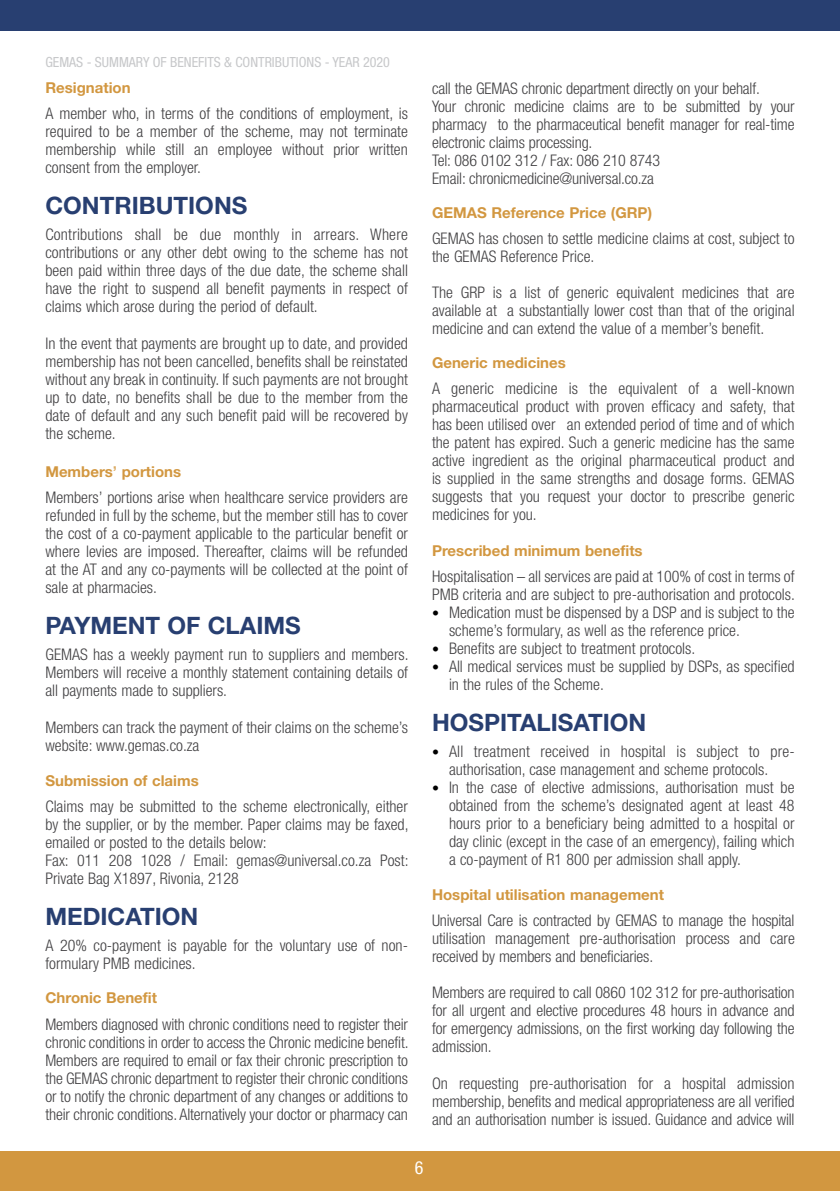
<style>
.page{position:relative;width:840px;height:1191px;background:#fff}
.page>*{position:absolute;margin:0;border:0;box-sizing:border-box;transform-origin:0 0}
.t1{font:700 24px "Helvetica Neue LT Std";color:#283f71}
.t2{font:condensed 18px "Helvetica Neue LT Std";color:#fff}
.t3{font:300 condensed 16px/18px "Helvetica Neue LT Std";color:#414042;text-align:justify}
.t4{font:700 15px "Helvetica Neue LT Std";color:#d29740}
.t5{font:condensed 14px "Helvetica Neue LT Std";color:#c7c8ca}
.s1{color:#daaa63}
.s2{font-weight:400;font-size:14px;color:#000}
.s3{font-size:14px;color:#000}
</style>
<div class="page">
<div style="left:0;top:1151px;width:839px;height:40px;background:#d29740"></div>
<div style="left:0;top:0;width:839px;height:31px;background:#283f71"></div>
<p class="t5" style="left:45px;top:54px;width:346px">GEMAS - SUMMARY OF BENEFITS &amp; CONTRIBUTIONS - YEAR 2020</p>
<p class="t4" style="left:45px;top:78px;width:87px">Resignation</p>
<p class="t3" style="left:45px;top:104px;width:364px">A member who, in terms of the conditions of employment, is required to be a member of the scheme, may not terminate membership while still an employee without prior written consent from the employer.</p>
<h1 class="t1" style="left:45px;top:191px;width:203px">CONTRIBUTIONS</h1>
<p class="t3" style="left:45px;top:225px;width:364px">Contributions shall be due monthly in arrears. Where contributions or any other debt owing to the scheme has not been paid within three days of the due date, the scheme shall have the right to suspend all benefit payments in respect of claims which arose during the period of default.</p>
<p class="t3" style="left:45px;top:334px;width:364px">In the event that payments are brought up to date, and provided membership has not been cancelled, benefits shall be reinstated without any break in continuity. If such payments are not brought up to date, no benefits shall be due to the member from the date of default and any such benefit paid will be recovered by the scheme.</p>
<p class="t4" style="left:45px;top:462px;width:137px">Members<span class="s1">’</span> portions</p>
<p class="t3" style="left:45px;top:488px;width:364px">Members’ portions arise when healthcare service providers are refunded in full by the scheme, but the member still has to cover the cost of a co-payment applicable to the particular benefit or where levies are imposed. Thereafter, claims will be refunded at the AT and any co-payments will be collected at the point of sale at pharmacies.</p>
<h1 class="t1" style="left:45px;top:611px;width:257px">PAYMENT OF CLAIMS</h1>
<p class="t3" style="left:45px;top:645px;width:364px">GEMAS has a weekly payment run to suppliers and members.<br>Members will receive a monthly statement containing details of all payments made to suppliers.</p>
<p class="t3" style="left:45px;top:718px;width:364px">Members can track the payment of their claims on the scheme’s website: www.gemas.co.za</p>
<p class="t4" style="left:45px;top:771px;width:155px">Submission of claims</p>
<p class="t3" style="left:45px;top:797px;width:364px;text-align:left">Claims may be submitted to the scheme electronically, either by the supplier, or by the member. Paper claims may be faxed, emailed or posted to the details below:<br>Fax: 011 208 1028 / Email: gemas@universal.co.za Post:<br>Private Bag X1897, Rivonia, 2128</p>
<h1 class="t1" style="left:45px;top:901px;width:154px">MEDICATION</h1>
<p class="t3" style="left:45px;top:936px;width:364px">A 20% co-payment is payable for the voluntary use of non&shy;formulary PMB medicines.</p>
<p class="t4" style="left:45px;top:988px;width:113px">Chronic Benefit</p>
<p class="t3" style="left:45px;top:1014px;width:364px">Members diagnosed with chronic conditions need to register their chronic conditions in order to access the Chronic medicine benefit.<br>Members are required to email or fax their chronic prescription to the GEMAS chronic department to register their chronic conditions or to notify the chronic department of any changes or additions to their chronic conditions. Alternatively your doctor or pharmacy can</p>
<p class="t3" style="left:432px;top:79px;width:364px;text-align:left">call the GEMAS chronic department directly on your behalf.<br>Your chronic medicine claims are to be submitted by your pharmacy to the pharmaceutical benefit manager for real-time electronic claims processing.<br>Tel: 086 0102 312 / Fax: 086 210 8743<br>Email: chronicmedicine@universal.co.za</p>
<p class="t4" style="left:432px;top:203px;width:221px">GEMAS Reference Price (GRP)</p>
<p class="t3" style="left:432px;top:229px;width:364px">GEMAS has chosen to settle medicine claims at cost, subject to the GEMAS Reference Price.</p>
<p class="t3" style="left:432px;top:283px;width:364px">The GRP is a list of generic equivalent medicines that are available at a substantially lower cost than that of the original medicine and can extend the value of a member’s benefit.</p>
<p class="t4" style="left:432px;top:353px;width:135px">Generic medicines</p>
<p class="t3" style="left:432px;top:379px;width:364px">A generic medicine is the equivalent of a well-known pharmaceutical product with proven efficacy and safety, that has been utilised over an extended period of time and of which the patent has expired. Such a generic medicine has the same active ingredient as the original pharmaceutical product and is supplied in the same strengths and dosage forms. GEMAS suggests that you request your doctor to prescribe generic medicines for you.</p>
<p class="t4" style="left:432px;top:541px;width:212px">Prescribed minimum benefits</p>
<p class="t3" style="left:432px;top:567px;width:364px">Hospitalisation – all services are paid at 100% of cost in terms of<br>PMB criteria and are subject to pre-authorisation and protocols.</p>
<p class="t3" style="left:449px;top:603px;width:347px;text-indent:-17px"><span class="s2">•</span> Medication must be dispensed by a DSP and is subject to the scheme’s formulary, as well as the reference price.</p>
<p class="t3" style="left:432px;top:639px;width:264px"><span class="s2">•</span> Benefits are subject to treatment protocols.</p>
<p class="t3" style="left:449px;top:657px;width:347px;text-indent:-17px"><span class="s2">•</span> All medical services must be supplied by DSPs, as specified in the rules of the Scheme.</p>
<h1 class="t1" style="left:432px;top:707px;width:216px">HOSPITALISATION</h1>
<p class="t3" style="left:432px;top:742px;width:364px;text-align:center"><span class="s3">•</span> All treatment received in hospital is subject to pre&shy;authorisation, case management and scheme protocols.</p>
<p class="t3" style="left:449px;top:778px;width:347px;text-indent:-17px"><span class="s3">•</span> In the case of elective admissions, authorisation must be obtained from the scheme’s designated agent at least 48 hours prior to a beneficiary being admitted to a hospital or day clinic (except in the case of an emergency), failing which a co-payment of R1 800 per admission shall apply.</p>
<p class="t4" style="left:432px;top:885px;width:233px">Hospital utilisation management</p>
<p class="t3" style="left:432px;top:911px;width:364px">Universal Care is contracted by GEMAS to manage the hospital utilisation management pre-authorisation process and care received by members and beneficiaries.</p>
<p class="t3" style="left:432px;top:983px;width:364px">Members are required to call 0860 102 312 for pre-authorisation for all urgent and elective procedures 48 hours in advance and for emergency admissions, on the first working day following the admission.</p>
<p class="t3" style="left:432px;top:1074px;width:364px">On requesting pre-authorisation for a hospital admission membership, benefits and medical appropriateness are all verified and an authorisation number is issued. Guidance and advice will</p>
<p class="t2" style="left:414px;top:1157px;width:10px">6</p>
</div>
